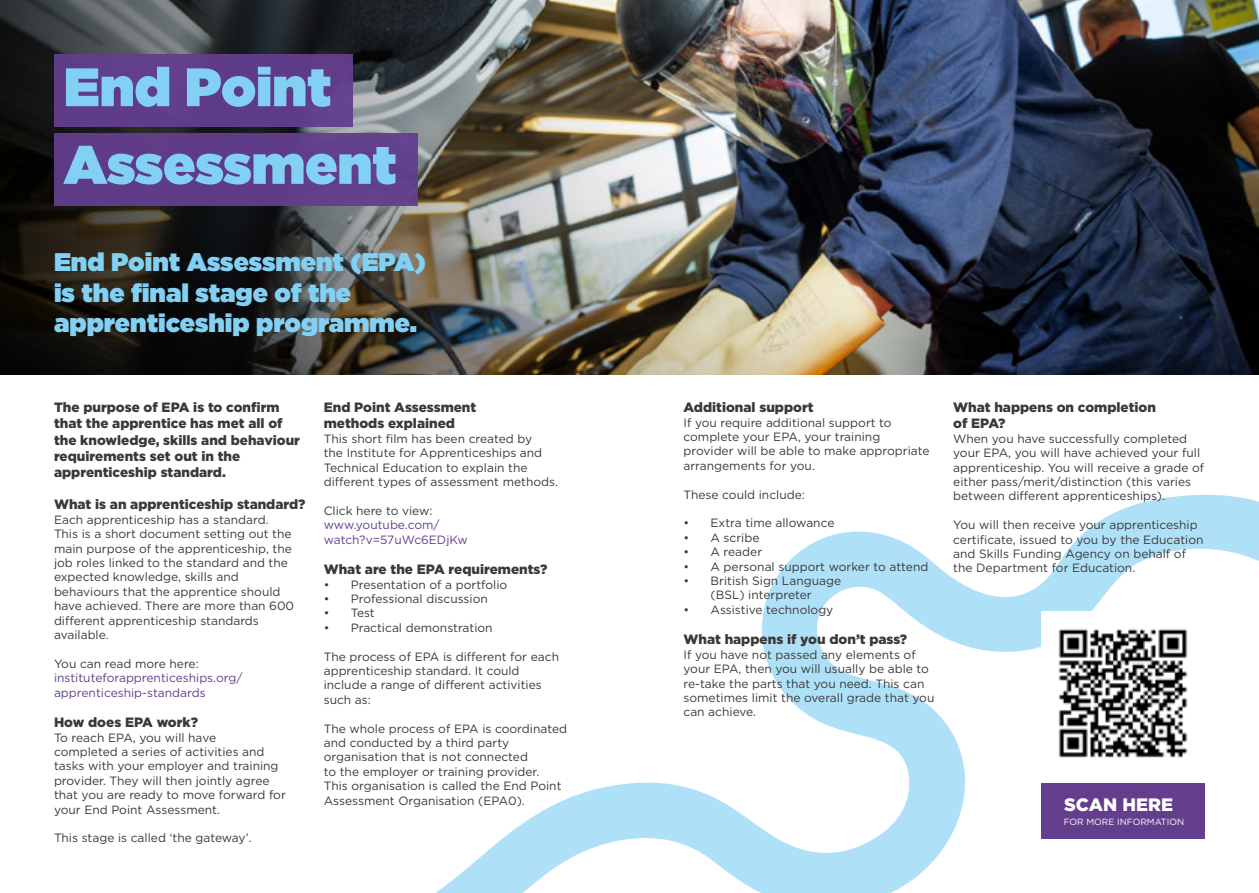
<style>
.page{position:relative;width:1259px;height:893px;background:#fff}
.page>*{position:absolute;margin:0;border:0;box-sizing:border-box;transform-origin:0 0}
.t1{font:900 54px/77.7px "Gotham";color:#83d0f5}
.t2{font:900 25.5px/30.6px "Gotham";color:#83d0f5}
.t3{font:900 18px "Gotham";color:#fff}
.t4{font:900 13.5px/16.2px "Gotham";color:#3a3938}
.t5{font:12px/14.4px "Gotham";color:#3a3938}
.t6{font:12px/14.4px "Gotham";color:#633e8d}
.t7{font:9px "Gotham";color:#fff}
</style>
<div class="page">
<img style="left:0;top:0;width:1259px;height:374px">
<svg style="left:436px;top:494px;width:823px;height:399px"></svg>
<div style="left:55px;top:54px;width:298px;height:73px;background:#633e8d"></div>
<div style="left:54px;top:133px;width:364px;height:73px;background:#633e8d"></div>
<div style="left:1041px;top:783px;width:164px;height:56px;background:#633e8d"></div>
<img style="left:1041px;top:611px;width:164px;height:163px">
<h1 class="t1" style="left:64px;top:47px;width:334px">End Point<br>Assessment</h1>
<h2 class="t2" style="left:54px;top:247px;width:373px">End Point Assessment (EPA) is the final stage of the apprenticeship programme.</h2>
<p class="t4" style="left:54px;top:399px;width:247px">The purpose of EPA is to confirm that the apprentice has met all of the knowledge, skills and behaviour requirements set out in the apprenticeship standard.</p>
<p class="t4" style="left:54px;top:496px;width:253px">What is an apprenticeship standard?</p>
<p class="t5" style="left:54px;top:512px;width:242px">Each apprenticeship has a standard.<br>This is a short document setting out the main purpose of the apprenticeship, the job roles linked to the standard and the expected knowledge, skills and behaviours that the apprentice should have achieved. There are more than 600 different apprenticeship standards available.</p>
<p class="t5" style="left:54px;top:656px;width:146px">You can read more here:</p>
<p class="t6" style="left:54px;top:670px;width:190px">instituteforapprenticeships.org/ apprenticeship-standards</p>
<p class="t4" style="left:54px;top:714px;width:145px">How does EPA work?</p>
<p class="t5" style="left:54px;top:730px;width:233px">To reach EPA, you will have<br>completed a series of activities and tasks with your employer and training provider. They will then jointly agree that you are ready to move forward for your End Point Assessment.</p>
<p class="t5" style="left:54px;top:831px;width:199px">This stage is called ‘the gateway’.</p>
<p class="t4" style="left:324px;top:399px;width:154px">End Point Assessment methods explained</p>
<p class="t5" style="left:324px;top:431px;width:236px">This short film has been created by<br>the Institute for Apprenticeships and Technical Education to explain the different types of assessment methods.</p>
<p class="t5" style="left:324px;top:503px;width:110px">Click here to view:</p>
<p class="t6" style="left:324px;top:517px;width:146px">www.youtube.com/ watch?v=57uWc6EDjKw</p>
<p class="t4" style="left:324px;top:561px;width:225px">What are the EPA requirements?</p>
<p class="t5" style="left:324px;top:577px;width:185px">• Presentation of a portfolio</p>
<p class="t5" style="left:324px;top:591px;width:166px">• Professional discussion</p>
<p class="t5" style="left:324px;top:606px;width:53px">• Test</p>
<p class="t5" style="left:324px;top:620px;width:170px">• Practical demonstration</p>
<p class="t5" style="left:324px;top:649px;width:237px">The process of EPA is different for each apprenticeship standard. It could include a range of different activities such as:</p>
<p class="t5" style="left:324px;top:721px;width:245px">The whole process of EPA is coordinated and conducted by a third party organisation that is not connected<br>to the employer or training provider.<br>This organisation is called the End Point Assessment Organisation (EPA0).</p>
<p class="t4" style="left:683px;top:399px;width:132px">Additional support</p>
<p class="t5" style="left:683px;top:415px;width:248px">If you require additional support to complete your EPA, your training provider will be able to make appropriate arrangements for you.</p>
<p class="t5" style="left:683px;top:487px;width:123px">These could include:</p>
<p class="t5" style="left:683px;top:516px;width:152px">• Extra time allowance</p>
<p class="t5" style="left:683px;top:530px;width:77px">• A scribe</p>
<p class="t5" style="left:683px;top:544px;width:80px">• A reader</p>
<p class="t5" style="left:683px;top:559px;width:246px">• A personal support worker to attend</p>
<p class="t5" style="left:683px;top:573px;width:159px;text-align:center">• British Sign Language (BSL) interpreter</p>
<p class="t5" style="left:683px;top:602px;width:151px">• Assistive technology</p>
<p class="t4" style="left:683px;top:631px;width:225px">What happens if you don’t pass?</p>
<p class="t5" style="left:683px;top:647px;width:252px">If you have not passed any elements of your EPA, then you will usually be able to re-take the parts that you need. This can sometimes limit the overall grade that you can achieve.</p>
<p class="t4" style="left:953px;top:399px;width:204px">What happens on completion of EPA?</p>
<p class="t5" style="left:953px;top:431px;width:252px">When you have successfully completed your EPA, you will have achieved your full apprenticeship. You will receive a grade of either pass/merit/distinction (this varies between different apprenticeships).</p>
<p class="t5" style="left:953px;top:517px;width:252px">You will then receive your apprenticeship certificate, issued to you by the Education and Skills Funding Agency on behalf of the Department for Education.</p>
<h3 class="t3" style="left:1064px;top:792px;width:110px">SCAN HERE</h3>
<p class="t7" style="left:1064px;top:816px;width:122px">FOR MORE INFORMATION</p>
</div>
